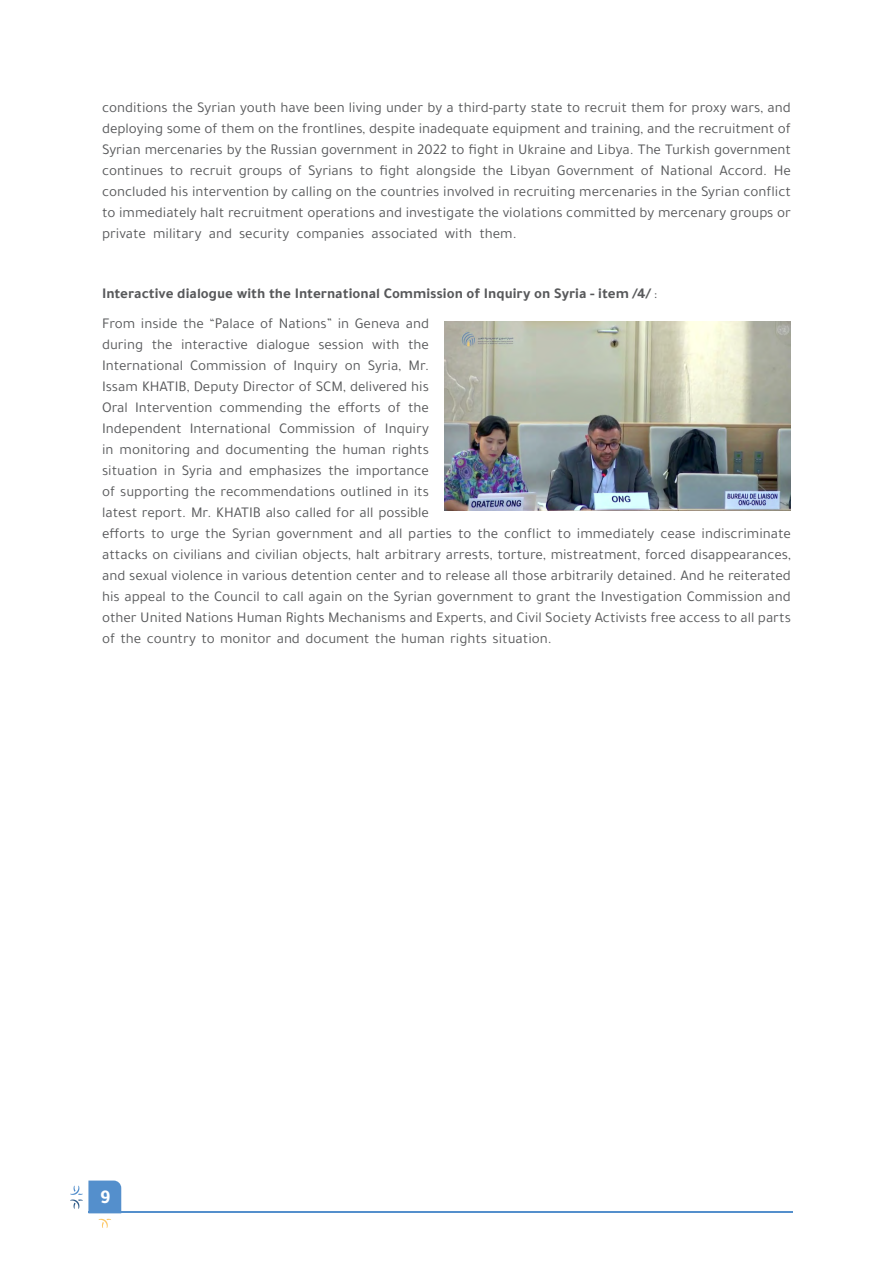
<style>
.page{position:relative;width:893px;height:1263px;background:#fff}
.page>*{position:absolute;margin:0;border:0;box-sizing:border-box;transform-origin:0 0}
.t1{font:700 19.5px "Tajawal";color:#fff}
.t2{font:15px/21px "Tajawal";color:#58595b}
.t3{font:700 15px/30px "Tajawal";color:#58595b}
.s1{font-weight:400}
</style>
<div class="page">
<svg style="left:99px;top:1219px;width:12px;height:9px"></svg>
<svg style="left:70px;top:1180px;width:51px;height:31px"></svg>
<hr style="left:88px;top:1211px;width:705px;height:2px;background:#548fcc">
<img style="left:444px;top:322px;width:347px;height:189px">
<p class="t2" style="left:102px;top:97px;width:690px">conditions the Syrian youth have been living under by a third-party state to recruit them for proxy wars, and</p>
<p class="t2" style="left:102px;top:118px;width:690px">deploying some of them on the frontlines, despite inadequate equipment and training, and the recruitment of</p>
<p class="t2" style="left:102px;top:139px;width:690px">Syrian mercenaries by the Russian government in 2022 to fight in Ukraine and Libya. The Turkish government</p>
<p class="t2" style="left:102px;top:160px;width:690px">continues to recruit groups of Syrians to fight alongside the Libyan Government of National Accord. He</p>
<p class="t2" style="left:102px;top:181px;width:690px">concluded his intervention by calling on the countries involved in recruiting mercenaries in the Syrian conflict</p>
<p class="t2" style="left:102px;top:202px;width:690px">to immediately halt recruitment operations and investigate the violations committed by mercenary groups or</p>
<p class="t2" style="left:479px;top:223px;width:39px">them.</p>
<p class="t2" style="left:102px;top:223px;width:45px">private</p>
<p class="t2" style="left:153px;top:223px;width:50px">military</p>
<p class="t2" style="left:239px;top:223px;width:51px">security</p>
<p class="t2" style="left:296px;top:223px;width:70px">companies</p>
<p class="t2" style="left:372px;top:223px;width:68px">associated</p>
<p class="t2" style="left:445px;top:223px;width:29px">with</p>
<p class="t2" style="left:209px;top:223px;width:25px">and</p>
<p class="t3" style="left:102px;top:278px;width:557px">Interactive dialogue with the International Commission of Inquiry on Syria - item /4/ <span class="s1">:<br>From inside the “Palace of Nations” in Geneva and</span></p>
<p class="t2" style="left:408px;top:334px;width:22px">the</p>
<p class="t2" style="left:102px;top:334px;width:43px">during</p>
<p class="t2" style="left:152px;top:334px;width:22px">the</p>
<p class="t2" style="left:181px;top:334px;width:68px">interactive</p>
<p class="t2" style="left:257px;top:334px;width:55px">dialogue</p>
<p class="t2" style="left:318px;top:334px;width:47px">session</p>
<p class="t2" style="left:372px;top:334px;width:29px">with</p>
<p class="t2" style="left:102px;top:355px;width:83px">International</p>
<p class="t2" style="left:102px;top:376px;width:328px">Issam KHATIB, Deputy Director of SCM, delivered his</p>
<p class="t2" style="left:408px;top:397px;width:22px">the</p>
<p class="t2" style="left:190px;top:355px;width:78px">Commission</p>
<p class="t2" style="left:273px;top:355px;width:15px">of</p>
<p class="t2" style="left:293px;top:355px;width:46px">Inquiry</p>
<p class="t2" style="left:368px;top:355px;width:35px">Syria,</p>
<p class="t2" style="left:408px;top:355px;width:22px">Mr.</p>
<p class="t2" style="left:345px;top:355px;width:17px">on</p>
<p class="t2" style="left:102px;top:397px;width:27px">Oral</p>
<p class="t2" style="left:135px;top:397px;width:79px">Intervention</p>
<p class="t2" style="left:220px;top:397px;width:84px">commending</p>
<p class="t2" style="left:310px;top:397px;width:22px">the</p>
<p class="t2" style="left:338px;top:397px;width:45px">efforts</p>
<p class="t2" style="left:388px;top:397px;width:15px">of</p>
<p class="t2" style="left:190px;top:418px;width:83px">International</p>
<p class="t2" style="left:279px;top:418px;width:78px">Commission</p>
<p class="t2" style="left:364px;top:418px;width:15px">of</p>
<p class="t2" style="left:385px;top:418px;width:46px">Inquiry</p>
<p class="t2" style="left:102px;top:418px;width:690px">Independent<br>in monitoring and documenting the human rights<br>situation in Syria and emphasizes the importance<br>of supporting the recommendations outlined in its<br>latest report. Mr. KHATIB also called for all possible<br>efforts to urge the Syrian government and all parties to the conflict to immediately cease indiscriminate attacks on civilians and civilian objects, halt arbitrary arrests, torture, mistreatment, forced disappearances, and sexual violence in various detention center and to release all those arbitrarily detained. And he reiterated his appeal to the Council to call again on the Syrian government to grant the Investigation Commission and other United Nations Human Rights Mechanisms and Experts, and Civil Society Activists free access to all parts of the country to monitor and document the human rights situation.</p>
<h1 class="t1" style="left:100px;top:1182px;width:12px">9</h1>
</div>
